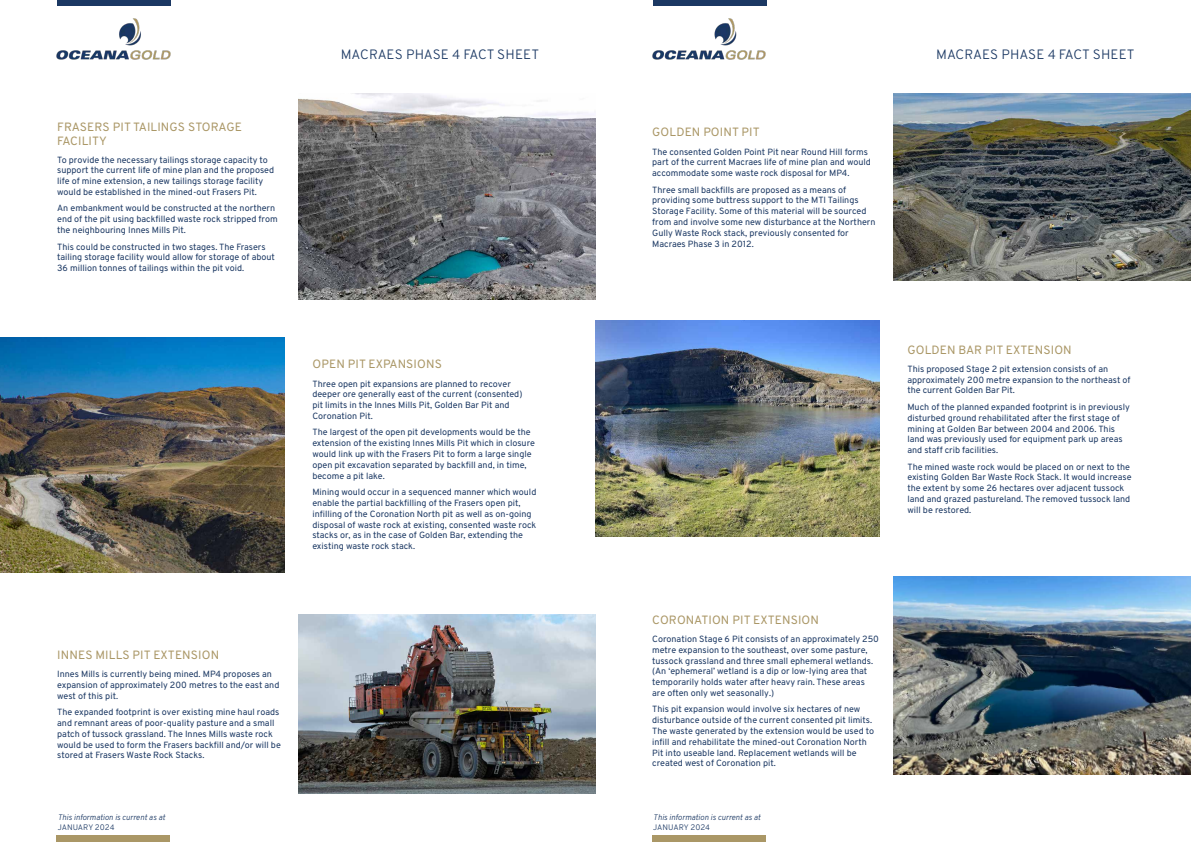
<style>
.page{position:relative;width:1191px;height:842px;background:#fff}
.page>*{position:absolute;margin:0;border:0;box-sizing:border-box;transform-origin:0 0}
.t1{font:300 13.6px "Overpass";color:#1b3863}
.t2{font:12px/14.4px "Overpass";letter-spacing:.01em;color:#aa9766}
.t3{font:9px/10.8px "Overpass";color:#1b3863}
.t4{font:italic 300 8px "Overpass";color:#1b3863}
.t5{font:300 8px "Overpass";letter-spacing:-.01em;color:#1b3863}
</style>
<div class="page">
<div style="left:58px;top:0;width:113px;height:6px;background:#1b3863"></div>
<div style="left:653px;top:0;width:113px;height:6px;background:#1b3863"></div>
<img style="left:56px;top:18px;width:115px;height:42px">
<img style="left:652px;top:18px;width:114px;height:42px">
<div style="left:57px;top:836px;width:113px;height:6px;background:#aa9766"></div>
<div style="left:652px;top:836px;width:113px;height:6px;background:#aa9766"></div>
<img style="left:893px;top:577px;width:298px;height:198px">
<img style="left:595px;top:321px;width:284px;height:216px">
<img style="left:893px;top:93px;width:298px;height:188px">
<img style="left:298px;top:94px;width:297px;height:205px">
<img style="left:0;top:337px;width:284px;height:235px">
<img style="left:298px;top:614px;width:297px;height:180px">
<h2 class="t2" style="left:57px;top:119px;width:186px">FRASERS PIT TAILINGS STORAGE<br>FACILITY</h2>
<p class="t3" style="left:57px;top:154px;width:218px">To provide the necessary tailings storage capacity to support the current life of mine plan and the proposed life of mine extension, a new tailings storage facility would be established in the mined-out Frasers Pit.</p>
<p class="t3" style="left:57px;top:203px;width:222px">An embankment would be constructed at the northern end of the pit using backfilled waste rock stripped from the neighbouring Innes Mills Pit.</p>
<p class="t3" style="left:57px;top:241px;width:219px">This could be constructed in two stages. The Frasers tailing storage facility would allow for storage of about<br>36 million tonnes of tailings within the pit void.</p>
<h2 class="t2" style="left:57px;top:648px;width:163px">INNES MILLS PIT EXTENSION</h2>
<p class="t3" style="left:57px;top:669px;width:224px">Innes Mills is currently being mined. MP4 proposes an expansion of approximately 200 metres to the east and west of this pit.</p>
<p class="t3" style="left:57px;top:707px;width:225px">The expanded footprint is over existing mine haul roads and remnant areas of poor-quality pasture and a small patch of tussock grassland. The Innes Mills waste rock would be used to form the Frasers backfill and/or will be stored at Frasers Waste Rock Stacks.</p>
<p class="t4" style="left:58px;top:812px;width:109px">This information is current as at</p>
<p class="t5" style="left:58px;top:821px;width:58px">JANUARY 2024</p>
<h1 class="t1" style="left:341px;top:44px;width:200px">MACRAES PHASE 4 FACT SHEET</h1>
<h1 class="t1" style="left:936px;top:44px;width:200px">MACRAES PHASE 4 FACT SHEET</h1>
<h2 class="t2" style="left:312px;top:357px;width:131px">OPEN PIT EXPANSIONS</h2>
<p class="t3" style="left:312px;top:378px;width:211px">Three open pit expansions are planned to recover deeper ore generally east of the current (consented) pit limits in the Innes Mills Pit, Golden Bar Pit and Coronation Pit.</p>
<p class="t3" style="left:312px;top:427px;width:224px">The largest of the open pit developments would be the extension of the existing Innes Mills Pit which in closure would link up with the Frasers Pit to form a large single open pit excavation separated by backfill and, in time, become a pit lake.</p>
<p class="t3" style="left:312px;top:487px;width:225px">Mining would occur in a sequenced manner which would enable the partial backfilling of the Frasers open pit, infilling of the Coronation North pit as well as on-going disposal of waste rock at existing, consented waste rock stacks or, as in the case of Golden Bar, extending the existing waste rock stack.</p>
<h2 class="t2" style="left:652px;top:125px;width:109px">GOLDEN POINT PIT</h2>
<p class="t3" style="left:652px;top:146px;width:220px">The consented Golden Point Pit near Round Hill forms part of the current Macraes life of mine plan and would accommodate some waste rock disposal for MP4.</p>
<p class="t3" style="left:652px;top:184px;width:225px">Three small backfills are proposed as a means of providing some buttress support to the MTI Tailings Storage Facility. Some of this material will be sourced from and involve some new disturbance at the Northern Gully Waste Rock stack, previously consented for Macraes Phase 3 in 2012.</p>
<h2 class="t2" style="left:907px;top:342px;width:166px">GOLDEN BAR PIT EXTENSION</h2>
<p class="t3" style="left:907px;top:363px;width:225px">This proposed Stage 2 pit extension consists of an approximately 200 metre expansion to the northeast of the current Golden Bar Pit.</p>
<p class="t3" style="left:907px;top:401px;width:224px">Much of the planned expanded footprint is in previously disturbed ground rehabilitated after the first stage of mining at Golden Bar between 2004 and 2006. This land was previously used for equipment park up areas and staff crib facilities.</p>
<p class="t3" style="left:907px;top:461px;width:226px">The mined waste rock would be placed on or next to the existing Golden Bar Waste Rock Stack. It would increase the extent by some 26 hectares over adjacent tussock land and grazed pastureland. The removed tussock land will be restored.</p>
<h2 class="t2" style="left:652px;top:612px;width:168px">CORONATION PIT EXTENSION</h2>
<p class="t3" style="left:652px;top:633px;width:228px">Coronation Stage 6 Pit consists of an approximately 250 metre expansion to the southeast, over some pasture, tussock grassland and three small ephemeral wetlands. (An ‘ephemeral’ wetland is a dip or low-lying area that temporarily holds water after heavy rain. These areas are often only wet seasonally.)</p>
<p class="t3" style="left:652px;top:704px;width:223px">This pit expansion would involve six hectares of new disturbance outside of the current consented pit limits.<br>The waste generated by the extension would be used to infill and rehabilitate the mined-out Coronation North Pit into useable land. Replacement wetlands will be created west of Coronation pit.</p>
<p class="t4" style="left:653px;top:812px;width:109px">This information is current as at</p>
<p class="t5" style="left:653px;top:821px;width:58px">JANUARY 2024</p>
</div>
